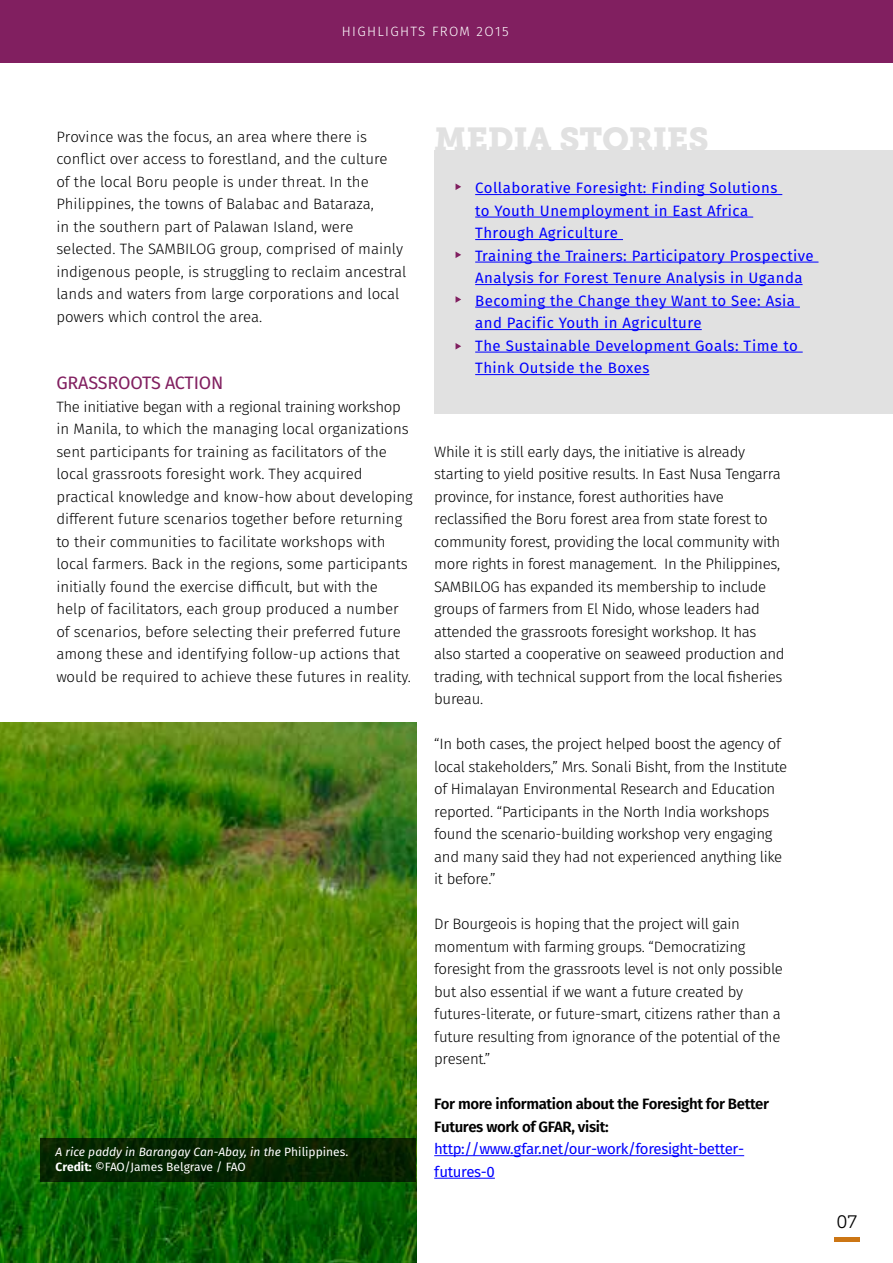
<style>
.page{position:relative;width:893px;height:1263px;background:#fff}
.page>*{position:absolute;margin:0;border:0;box-sizing:border-box;transform-origin:0 0}
.t1{font:33px "Museo Slab 900";letter-spacing:-.01em;color:#e1e1e1}
.t2{font:18px "Fira Sans";letter-spacing:-.01em;color:#811f60}
.t3{font:18px "Museo Slab 300";color:#000}
.t4{font:300 15px/22.5px "Fira Sans";letter-spacing:-.02em;color:#000}
.t5{font:300 15px/22.5px "Fira Sans";color:#000}
.t6{font:15px/22.5px "Fira Sans";letter-spacing:.03em;color:#00f}
.t7{font:600 15px/22.5px "Fira Sans";letter-spacing:-.025em;color:#000}
.t8{font:15px/22.5px "Fira Sans";letter-spacing:-.025em;color:#00f}
.t9{font:300 13.5px "Fira Sans";letter-spacing:.1em;color:#fff}
.t10{font:italic 12px/15px "Fira Sans";color:#fff}
.s1{font-style:normal}
.s2{font-weight:700;font-style:normal}
</style>
<div class="page">
<div style="left:0;top:0;width:893px;height:63px;background:#811f60"></div>
<hr style="left:434px;top:1155px;width:310px;height:1px;background:#00f">
<hr style="left:434px;top:1178px;width:61px;height:1px;background:#00f">
<div style="left:435px;top:150px;width:458px;height:264px;background:#e1e1e1"></div>
<hr style="left:475px;top:194px;width:307px;height:1px;background:#00f">
<hr style="left:475px;top:217px;width:278px;height:1px;background:#00f">
<hr style="left:475px;top:239px;width:148px;height:1px;background:#00f">
<hr style="left:475px;top:262px;width:343px;height:1px;background:#00f">
<hr style="left:475px;top:284px;width:328px;height:1px;background:#00f">
<hr style="left:475px;top:307px;width:325px;height:1px;background:#00f">
<hr style="left:475px;top:329px;width:227px;height:1px;background:#00f">
<hr style="left:475px;top:352px;width:328px;height:1px;background:#00f">
<hr style="left:475px;top:374px;width:174px;height:1px;background:#00f">
<svg style="left:456px;top:184px;width:5px;height:6px"></svg>
<svg style="left:456px;top:252px;width:5px;height:6px"></svg>
<svg style="left:456px;top:296px;width:5px;height:7px"></svg>
<svg style="left:456px;top:343px;width:5px;height:6px"></svg>
<div style="left:834px;top:1237px;width:26px;height:5px;background:#cc7614"></div>
<img style="left:0;top:723px;width:416px;height:540px">
<div style="left:41px;top:1138px;width:375px;height:43px;background:linear-gradient(to right,#052601,#082201)"></div>
<p class="t9" style="left:342px;top:22px;width:168px">HIGHLIGHTS FROM 2O15</p>
<p class="t5" style="left:56px;top:125px;width:352px">Province was the focus, an area where there is conflict over access to forestland, and the culture<br>of the local Boru people is under threat. In the Philippines, the towns of Balabac and Bataraza,<br>in the southern part of Palawan Island, were selected. The SAMBILOG group, comprised of mainly indigenous people, is struggling to reclaim ancestral lands and waters from large corporations and local powers which control the area.</p>
<p class="t2" style="left:56px;top:370px;width:169px">GRASSROOTS ACTION</p>
<p class="t5" style="left:56px;top:395px;width:358px">The initiative began with a regional training workshop in Manila, to which the managing local organizations sent participants for training as facilitators of the local grassroots foresight work. They acquired practical knowledge and know-how about developing different future scenarios together before returning to their communities to facilitate workshops with local farmers. Back in the regions, some participants initially found the exercise difficult, but with the<br>help of facilitators, each group produced a number of scenarios, before selecting their preferred future among these and identifying follow-up actions that would be required to achieve these futures in reality.</p>
<p class="t10" style="left:56px;top:1144px;width:294px">A rice paddy in Barangay Can-Abay, in the <span class="s1">Philippines.<br></span><span class="s2">Credit:</span> <span class="s1">©FAO/James Belgrave / FAO</span></p>
<h1 class="t1" style="left:434px;top:120px;width:276px">MEDIA STORIES</h1>
<p class="t6" style="left:475px;top:177px;width:340px">Collaborative Foresight: Finding Solutions<br>to Youth Unemployment in East Africa<br>Through Agriculture<br>Training the Trainers: Participatory Prospective Analysis for Forest Tenure Analysis in Uganda Becoming the Change they Want to See: Asia and Pacific Youth in Agriculture<br>The Sustainable Development Goals: Time to Think Outside the Boxes</p>
<p class="t4" style="left:434px;top:440px;width:352px">While it is still early days, the initiative is already starting to yield positive results. In East Nusa Tengarra province, for instance, forest authorities have reclassified the Boru forest area from state forest to community forest, providing the local community with more rights in forest management. In the Philippines, SAMBILOG has expanded its membership to include groups of farmers from El Nido, whose leaders had attended the grassroots foresight workshop. It has also started a cooperative on seaweed production and trading, with technical support from the local fisheries bureau.</p>
<p class="t4" style="left:434px;top:733px;width:354px">“In both cases, the project helped boost the agency of local stakeholders,” Mrs. Sonali Bisht, from the Institute of Himalayan Environmental Research and Education reported. “Participants in the North India workshops found the scenario-building workshop very engaging and many said they had not experienced anything like it before.”</p>
<p class="t4" style="left:434px;top:913px;width:350px">Dr Bourgeois is hoping that the project will gain momentum with farming groups. “Democratizing foresight from the grassroots level is not only possible but also essential if we want a future created by futures-literate, or future-smart, citizens rather than a future resulting from ignorance of the potential of the present.”</p>
<p class="t7" style="left:434px;top:1093px;width:336px">For more information about the Foresight for Better<br>Futures work of GFAR, visit:</p>
<p class="t8" style="left:434px;top:1138px;width:311px">http://www.gfar.net/our-work/foresight-better&shy;futures-0</p>
<p class="t3" style="left:836px;top:1211px;width:22px">07</p>
</div>
